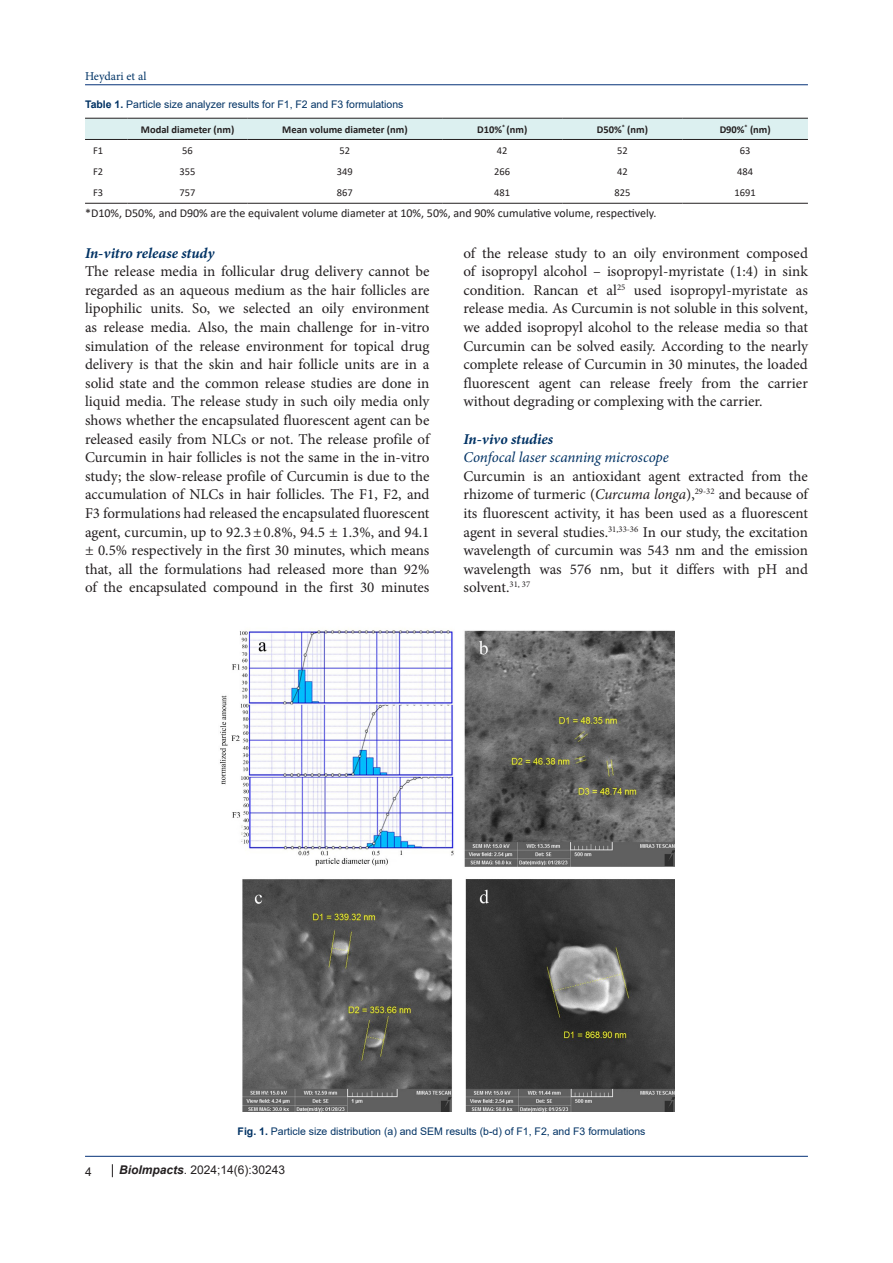
<style>
.page{position:relative;width:893px;height:1263px;background:#fff}
.page>*{position:absolute;margin:0;border:0;box-sizing:border-box;transform-origin:0 0}
.t1{font:15px/18.6px "Minion Pro";color:#231f20;text-align:justify}
.List_Paragraph{font:italic 700 15px "Minion Pro";color:#003264}
.List_Paragraph-2{font:italic 15px "Minion Pro";letter-spacing:-.005em;color:#003264}
.t2{font:12px "Calibri";color:#231f20}
.t3{font:12px "Arial";color:#231f20}
.t4{font:12px "Minion Pro";color:#003466}
.t5{font:10.5px "Arial";color:#003264}
.t6{font:700 10.5px "Calibri";color:#231f20}
.t7{font:10.5px "Calibri";color:#231f20}
.s1{font-weight:700}
.s2{font-style:italic}
.s3{font-weight:700;font-style:italic}
</style>
<div class="page">
<hr style="left:85px;top:84px;width:723px;height:1px;background:#053278">
<hr style="left:85px;top:1156px;width:723px;height:1px;background:#053278">
<svg style="left:112px;top:1164px;width:1px;height:13px"></svg>
<div style="left:85px;top:119px;width:723px;height:20px;background:#dcf0f0"></div>
<hr style="left:85px;top:118px;width:43px;height:1px;background:#231f20">
<hr style="left:128px;top:118px;width:120px;height:1px;background:#231f20">
<hr style="left:248px;top:118px;width:194px;height:1px;background:#231f20">
<hr style="left:442px;top:118px;width:120px;height:1px;background:#231f20">
<hr style="left:562px;top:118px;width:120px;height:1px;background:#231f20">
<hr style="left:682px;top:118px;width:126px;height:1px;background:#231f20">
<hr style="left:85px;top:139px;width:43px;height:1px;background:#231f20">
<hr style="left:128px;top:139px;width:120px;height:1px;background:#231f20">
<hr style="left:248px;top:139px;width:194px;height:1px;background:#231f20">
<hr style="left:442px;top:139px;width:120px;height:1px;background:#231f20">
<hr style="left:562px;top:139px;width:120px;height:1px;background:#231f20">
<hr style="left:682px;top:139px;width:126px;height:1px;background:#231f20">
<hr style="left:85px;top:203px;width:43px;height:1px;background:#231f20">
<hr style="left:128px;top:203px;width:120px;height:1px;background:#231f20">
<hr style="left:248px;top:203px;width:194px;height:1px;background:#231f20">
<hr style="left:442px;top:203px;width:120px;height:1px;background:#231f20">
<hr style="left:562px;top:203px;width:120px;height:1px;background:#231f20">
<hr style="left:682px;top:203px;width:126px;height:1px;background:#231f20">
<img style="left:220px;top:629px;width:454px;height:483px">
<p class="t4" style="left:85px;top:68px;width:63px">Heydari et al</p>
<p class="t5" style="left:85px;top:97px;width:320px"><span class="s1">Table 1.</span> Particle size analyzer results for F1, F2 and F3 formulations</p>
<p class="t6" style="left:141px;top:122px;width:95px">Modal diameter (nm)</p>
<p class="t6" style="left:282px;top:122px;width:127px">Mean volume diameter (nm)</p>
<p class="t6" style="left:477px;top:122px;width:52px">D10%<sup>*</sup> (nm)</p>
<p class="t6" style="left:597px;top:122px;width:53px">D50%<sup>*</sup> (nm)</p>
<p class="t6" style="left:720px;top:122px;width:53px">D90%<sup>*</sup> (nm)</p>
<p class="t7" style="left:93px;top:143px;width:12px">F1</p>
<p class="t7" style="left:182px;top:143px;width:12px">56</p>
<p class="t7" style="left:340px;top:143px;width:12px">52</p>
<p class="t7" style="left:497px;top:143px;width:12px">42</p>
<p class="t7" style="left:617px;top:143px;width:12px">52</p>
<p class="t7" style="left:740px;top:143px;width:12px">63</p>
<p class="t7" style="left:93px;top:165px;width:12px">F2</p>
<p class="t7" style="left:180px;top:165px;width:17px">355</p>
<p class="t7" style="left:337px;top:165px;width:17px">349</p>
<p class="t7" style="left:494px;top:165px;width:17px">266</p>
<p class="t7" style="left:617px;top:165px;width:12px">42</p>
<p class="t7" style="left:737px;top:165px;width:17px">484</p>
<p class="t7" style="left:93px;top:186px;width:12px">F3</p>
<p class="t7" style="left:180px;top:186px;width:17px">757</p>
<p class="t7" style="left:337px;top:186px;width:17px">867</p>
<p class="t7" style="left:494px;top:186px;width:17px">481</p>
<p class="t7" style="left:614px;top:186px;width:17px">825</p>
<p class="t7" style="left:735px;top:186px;width:23px">1691</p>
<p class="t2" style="left:85px;top:205px;width:573px">*D10%, D50%, and D90% are the equivalent volume diameter at 10%, 50%, and 90% cumulative volume, respectively.</p>
<p class="List_Paragraph" style="left:85px;top:242px;width:131px">In-vitro release study</p>
<p class="t1" style="left:85px;top:262px;width:346px">The release media in follicular drug delivery cannot be regarded as an aqueous medium as the hair follicles are lipophilic units. So, we selected an oily environment as release media. Also, the main challenge for in-vitro simulation of the release environment for topical drug delivery is that the skin and hair follicle units are in a solid state and the common release studies are done in liquid media. The release study in such oily media only shows whether the encapsulated fluorescent agent can be released easily from NLCs or not. The release profile of Curcumin in hair follicles is not the same in the in-vitro study; the slow-release profile of Curcumin is due to the accumulation of NLCs in hair follicles. The F1, F2, and F3 formulations had released the encapsulated fluorescent agent, curcumin, up to 92.3±0.8%, 94.5 ± 1.3%, and 94.1 ± 0.5% respectively in the first 30 minutes, which means that, all the formulations had released more than 92% of the encapsulated compound in the first 30 minutes</p>
<p class="t1" style="left:463px;top:244px;width:346px">of the release study to an oily environment composed of isopropyl alcohol – isopropyl-myristate (1:4) in sink condition. Rancan et al<sup>25</sup> used isopropyl-myristate as release media. As Curcumin is not soluble in this solvent, we added isopropyl alcohol to the release media so that Curcumin can be solved easily. According to the nearly complete release of Curcumin in 30 minutes, the loaded fluorescent agent can release freely from the carrier without degrading or complexing with the carrier.</p>
<p class="List_Paragraph" style="left:463px;top:428px;width:91px">In-vivo studies</p>
<p class="List_Paragraph-2" style="left:463px;top:447px;width:207px">Confocal laser scanning microscope</p>
<p class="t1" style="left:463px;top:467px;width:346px">Curcumin is an antioxidant agent extracted from the rhizome of turmeric (<span class="s2">Curcuma longa</span>),<sup>29-32</sup> and because of its fluorescent activity, it has been used as a fluorescent agent in several studies.<sup>31,33-36</sup> In our study, the excitation wavelength of curcumin was 543 nm and the emission wavelength was 576 nm, but it differs with pH and solvent.<sup>31,</sup> <sup>37</sup></p>
<p class="t5" style="left:238px;top:1123px;width:409px"><span class="s1">Fig. 1.</span> Particle size distribution (a) and SEM results (b-d) of F1, F2, and F3 formulations</p>
<p class="t3" style="left:85px;top:1163px;width:8px">4</p>
<p class="t3" style="left:119px;top:1162px;width:168px"><span class="s3">BioImpacts</span>. 2024;14(6):30243</p>
</div>
